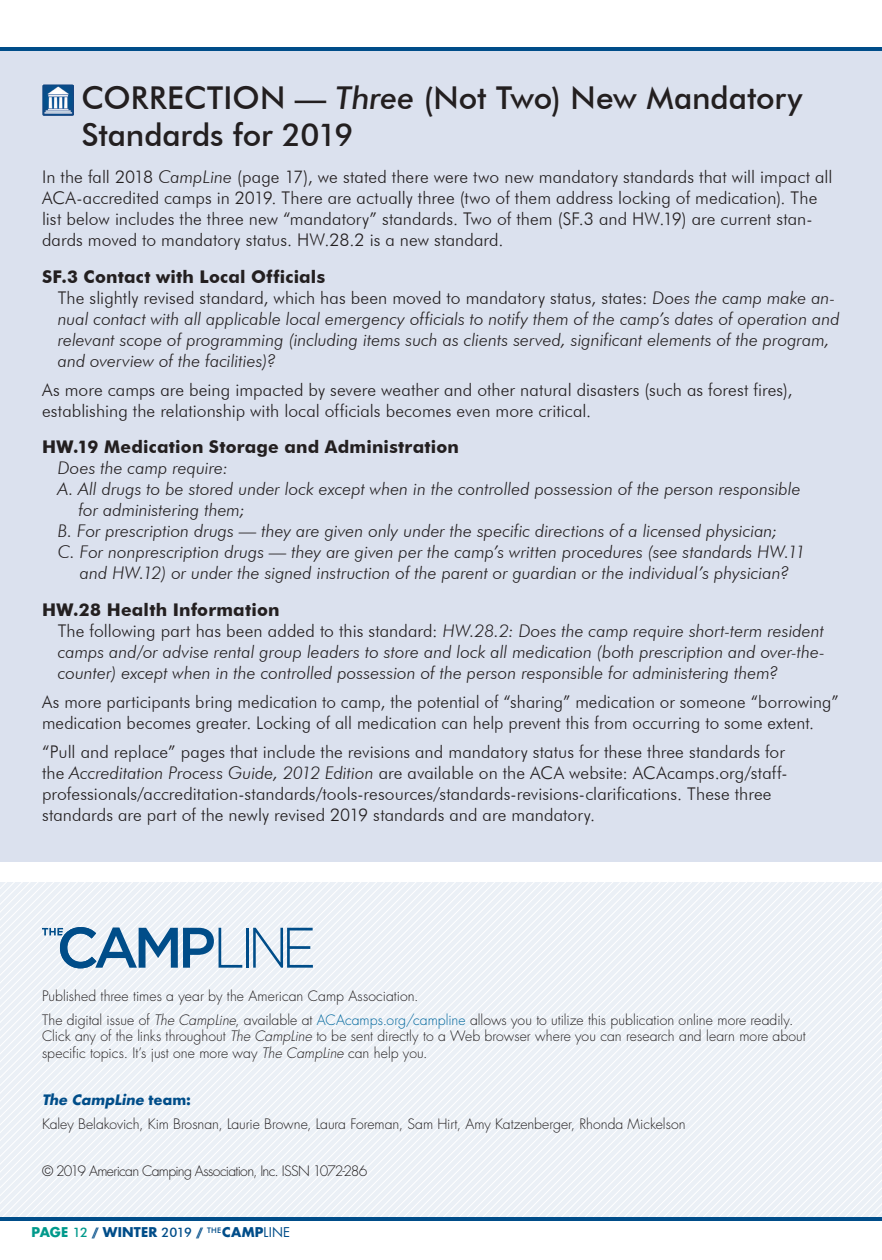
<style>
.page{position:relative;width:882px;height:1260px;background:#fff}
.page>*{position:absolute;margin:0;border:0;box-sizing:border-box;transform-origin:0 0}
.Sidebar_Text{font:500 31.5px/37.8px "Futura BT";letter-spacing:-.005em;color:#231f20}
.Sidebar_Text-2{font:300 17.5px/21px "Futura BT";letter-spacing:.005em;color:#231f20}
.Sidebar_Text-3{font:italic 300 17.5px/21px "Futura BT";color:#231f20}
.Sidebar_Text-4{font:700 17.5px "Futura BT";letter-spacing:.015em;color:#231f20}
.In_This_Issue_--_B_C{font:300 14px/16.6px "Futura Std";color:#231f20}
.In_This_Issue_--_B_C-2{font:300 14px "Futura Std";letter-spacing:-.05em;color:#231f20}
.In_This_Issue_--_A_H{font:italic 700 14px "Futura Std";letter-spacing:.01em;color:#004d89}
.t1{font:700 13.12px "Futura Std";letter-spacing:.015em;color:#004d89}
.s1{font-style:italic}
.s2{font-style:normal}
.s3{color:#00679d}
.s4{color:#00998b}
.s5{font-family:"Futura BT";font-weight:500;color:#00998b}
.s6{font-family:"Futura BT";font-weight:500}
.s7{font-weight:400}
</style>
<div class="page">
<svg style="left:0;top:882px;width:456px;height:335px"></svg>
<svg style="left:456px;top:882px;width:426px;height:335px"></svg>
<hr style="left:246px;top:928px;width:3px;height:40px;background:#004d89">
<svg style="left:253px;top:928px;width:60px;height:40px"></svg>
<svg style="left:42px;top:927px;width:200px;height:41px"></svg>
<div style="left:0;top:51px;width:882px;height:811px;background:#dbe1ee"></div>
<img style="left:42px;top:84px;width:32px;height:32px">
<hr style="left:0;top:1217px;width:882px;height:4px;background:#004d89">
<hr style="left:0;top:47px;width:882px;height:4px;background:#004d89">
<p class="Sidebar_Text" style="left:81px;top:78px;width:722px">CORRECTION — <span class="s1">Three</span> (Not Two) New Mandatory<br>Standards for 2019</p>
<p class="Sidebar_Text-2" style="left:42px;top:166px;width:792px">In the fall 2018 <span class="s1">CampLine</span> (page 17), we stated there were two new mandatory standards that will impact all ACA-accredited camps in 2019. There are actually three (two of them address locking of medication). The list below includes the three new “mandatory” standards. Two of them (SF.3 and HW.19) are current stan&shy;dards moved to mandatory status. HW.28.2 is a new standard.</p>
<p class="Sidebar_Text-4" style="left:42px;top:266px;width:285px">SF.3 Contact with Local Officials</p>
<p class="Sidebar_Text-3" style="left:58px;top:287px;width:784px"><span class="s2">The slightly revised standard, which has been moved to mandatory status, states:</span> Does the camp make an&shy;nual contact with all applicable local emergency officials to notify them of the camp’s dates of operation and relevant scope of programming (including items such as clients served, significant elements of the program, and overview of the facilities)?</p>
<p class="Sidebar_Text-2" style="left:42px;top:379px;width:752px">As more camps are being impacted by severe weather and other natural disasters (such as forest fires), establishing the relationship with local officials becomes even more critical.</p>
<p class="Sidebar_Text-4" style="left:42px;top:437px;width:419px">HW.19 Medication Storage and Administration</p>
<p class="Sidebar_Text-3" style="left:58px;top:458px;width:172px">Does the camp require:</p>
<p class="Sidebar_Text-3" style="left:79px;top:479px;width:724px;text-indent:-21px">A. All drugs to be stored under lock except when in the controlled possession of the person responsible for administering them;</p>
<p class="Sidebar_Text-3" style="left:58px;top:521px;width:721px">B. For prescription drugs — they are given only under the specific directions of a licensed physician;</p>
<p class="Sidebar_Text-3" style="left:58px;top:542px;width:749px;text-align:center">C. For nonprescription drugs — they are given per the camp’s written procedures (see standards HW.11 and HW.12) or under the signed instruction of the parent or guardian or the individual’s physician?</p>
<p class="Sidebar_Text-4" style="left:42px;top:599px;width:239px">HW.28 Health Information</p>
<p class="Sidebar_Text-3" style="left:58px;top:620px;width:769px;text-align:justify"><span class="s2">The following part has been added to this standard:</span> HW.28.2: Does the camp require short-term resident camps and/or advise rental group leaders to store and lock all medication (both prescription and over-the&shy;counter) except when in the controlled possession of the person responsible for administering them?</p>
<p class="Sidebar_Text-2" style="left:42px;top:691px;width:798px">As more participants bring medication to camp, the potential of “sharing” medication or someone “borrowing” medication becomes greater. Locking of all medication can help prevent this from occurring to some extent.</p>
<p class="Sidebar_Text-2" style="left:42px;top:741px;width:747px">“Pull and replace” pages that include the revisions and mandatory status for these three standards for the <span class="s1">Accreditation Process Guide, 2012 Edition</span> are available on the ACA website: ACAcamps.org/staff&shy;professionals/accreditation-standards/tools-resources/standards-revisions-clarifications. These three standards are part of the newly revised 2019 standards and are mandatory.</p>
<p class="In_This_Issue_--_B_C" style="left:42px;top:988px;width:378px">Published three times a year by the American Camp Association.</p>
<p class="In_This_Issue_--_B_C" style="left:42px;top:1012px;width:765px">The digital issue of <span class="s1">The CampLine</span>, available at <span class="s3">ACAcamps.org/campline</span> allows you to utilize this publication online more readily.<br>Click any of the links throughout <span class="s1">The CampLine</span> to be sent directly to a Web browser where you can research and learn more about specific topics. It’s just one more way <span class="s1">The CampLine</span> can help you.</p>
<p class="In_This_Issue_--_A_H" style="left:42px;top:1091px;width:151px">The CampLine <span class="s2">team:</span></p>
<p class="In_This_Issue_--_B_C" style="left:42px;top:1116px;width:645px">Kaley Belakovich, Kim Brosnan, Laurie Browne, Laura Foreman, Sam Hirt, Amy Katzenberger, Rhonda Mickelson</p>
<p class="In_This_Issue_--_B_C-2" style="left:42px;top:1162px;width:327px">© 2019 American Camping Association, Inc. ISSN 1072-286</p>
<p class="t1" style="left:32px;top:1224px;width:260px"><span class="s4">PAGE</span> <span class="s5">12</span> <span class="s6">//</span> WINTER <span class="s6">2019 //</span> <sup>THE</sup>CAMP<span class="s7">LINE</span></p>
</div>
